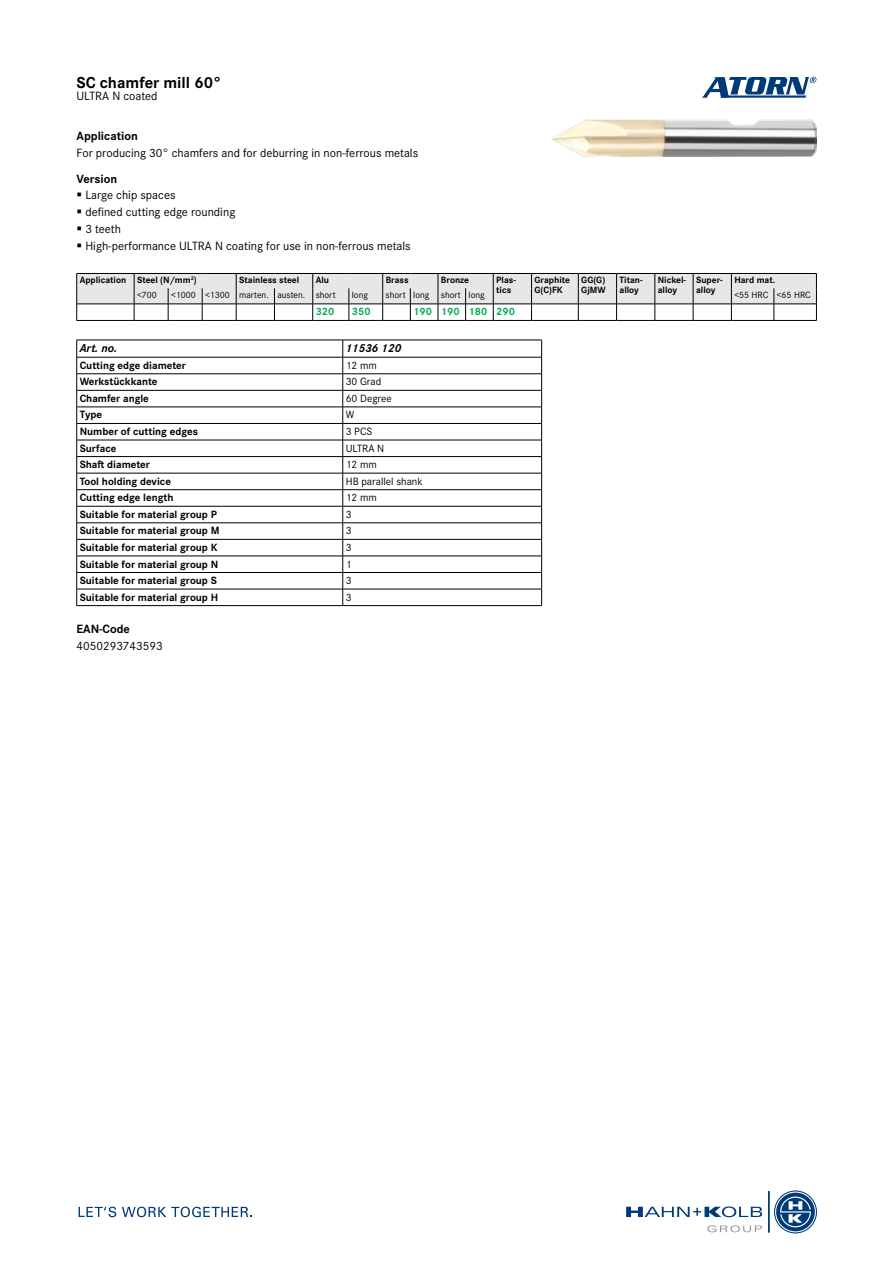
<style>
.page{position:relative;width:893px;height:1263px;background:#fff}
.page>*{position:absolute;margin:0;border:0;box-sizing:border-box;transform-origin:0 0}
.t1{font:700 16.5px "Corporate S Pro";color:#000}
.t2{font:12.45px/16.8px "Corporate S Pro";color:#000}
.t3{font:700 12.45px "Corporate S Pro";color:#000}
.t4{font:12.45px "Corporate S";color:#000}
.t5{font:italic 700 12px "Corporate S Pro";color:#000}
.t6{font:700 10.95px "Corporate S Pro";color:#000}
.t7{font:10.95px "Corporate S Pro";color:#000}
.t8{font:700 10.95px "Corporate S Pro";color:#00ab4e}
.t9{font:700 9.45px/9.4px "Corporate S Pro";color:#000}
.t10{font:9.45px "Corporate S Pro";color:#000}
</style>
<div class="page">
<img style="left:553px;top:119px;width:263px;height:37px">
<svg style="left:702px;top:77px;width:114px;height:21px"></svg>
<svg style="left:626px;top:1206px;width:136px;height:11px"></svg>
<hr style="left:768px;top:1191px;width:1px;height:41px;background:#003b78">
<svg style="left:775px;top:1191px;width:41px;height:42px"></svg>
<div style="left:774px;top:1191px;width:42px;height:42px;border:2px solid #fff;border-radius:50%"></div>
<div style="left:774px;top:1191px;width:42px;height:42px;border:1px solid #003b78;border-radius:50%"></div>
<svg style="left:707px;top:1225px;width:55px;height:7px"></svg>
<svg style="left:79px;top:1207px;width:37px;height:10px"></svg>
<svg style="left:122px;top:1206px;width:130px;height:11px"></svg>
<svg style="left:76px;top:273px;width:741px;height:48px"></svg>
<hr style="left:774px;top:320px;width:43px;height:1px;background:#000">
<hr style="left:77px;top:340px;width:266px;height:1px;background:#000">
<hr style="left:343px;top:340px;width:199px;height:1px;background:#000">
<hr style="left:77px;top:357px;width:266px;height:1px;background:#000">
<hr style="left:343px;top:357px;width:199px;height:1px;background:#000">
<hr style="left:77px;top:373px;width:266px;height:1px;background:#000">
<hr style="left:343px;top:373px;width:199px;height:1px;background:#000">
<hr style="left:77px;top:390px;width:266px;height:1px;background:#000">
<hr style="left:343px;top:390px;width:199px;height:1px;background:#000">
<hr style="left:77px;top:407px;width:266px;height:1px;background:#000">
<hr style="left:343px;top:407px;width:199px;height:1px;background:#000">
<hr style="left:77px;top:423px;width:266px;height:1px;background:#000">
<hr style="left:343px;top:423px;width:199px;height:1px;background:#000">
<hr style="left:77px;top:440px;width:266px;height:1px;background:#000">
<hr style="left:343px;top:440px;width:199px;height:1px;background:#000">
<hr style="left:77px;top:456px;width:266px;height:1px;background:#000">
<hr style="left:343px;top:456px;width:199px;height:1px;background:#000">
<hr style="left:77px;top:473px;width:266px;height:1px;background:#000">
<hr style="left:343px;top:473px;width:199px;height:1px;background:#000">
<hr style="left:77px;top:489px;width:266px;height:1px;background:#000">
<hr style="left:343px;top:489px;width:199px;height:1px;background:#000">
<hr style="left:77px;top:506px;width:266px;height:1px;background:#000">
<hr style="left:343px;top:506px;width:199px;height:1px;background:#000">
<hr style="left:77px;top:522px;width:266px;height:1px;background:#000">
<hr style="left:343px;top:522px;width:199px;height:1px;background:#000">
<hr style="left:77px;top:539px;width:266px;height:1px;background:#000">
<hr style="left:343px;top:539px;width:199px;height:1px;background:#000">
<hr style="left:77px;top:556px;width:266px;height:1px;background:#000">
<hr style="left:343px;top:556px;width:199px;height:1px;background:#000">
<hr style="left:77px;top:572px;width:266px;height:1px;background:#000">
<hr style="left:343px;top:572px;width:199px;height:1px;background:#000">
<hr style="left:77px;top:589px;width:266px;height:1px;background:#000">
<svg style="left:76px;top:340px;width:1px;height:265px"></svg>
<hr style="left:77px;top:605px;width:266px;height:1px;background:#000">
<hr style="left:343px;top:589px;width:199px;height:1px;background:#000">
<svg style="left:342px;top:340px;width:1px;height:265px"></svg>
<svg style="left:541px;top:340px;width:1px;height:265px"></svg>
<hr style="left:343px;top:605px;width:199px;height:1px;background:#000">
<h1 class="t1" style="left:77px;top:69px;width:146px">SC chamfer mill 60°</h1>
<p class="t4" style="left:77px;top:87px;width:83px">ULTRA N coated</p>
<p class="t3" style="left:77px;top:126px;width:63px">Application</p>
<p class="t2" style="left:77px;top:144px;width:343px">For producing 30° chamfers and for deburring in non-ferrous metals</p>
<p class="t3" style="left:77px;top:169px;width:42px">Version</p>
<p class="t2" style="left:85px;top:186px;width:327px">Large chip spaces<br>defined cutting edge rounding<br>3 teeth<br>High-performance ULTRA N coating for use in non-ferrous metals</p>
<p class="t9" style="left:80px;top:275px;width:119px">Application Steel (N/mm<sup>2</sup>)</p>
<p class="t9" style="left:239px;top:275px;width:62px">Stainless steel</p>
<p class="t9" style="left:316px;top:275px;width:15px">Alu</p>
<p class="t9" style="left:386px;top:275px;width:25px">Brass</p>
<p class="t9" style="left:441px;top:275px;width:30px">Bronze</p>
<p class="t9" style="left:496px;top:275px;width:21px">Plas&shy;tics</p>
<p class="t9" style="left:534px;top:275px;width:37px">Graphite<br>G(C)FK</p>
<p class="t9" style="left:581px;top:275px;width:26px">GG(G)<br>GjMW</p>
<p class="t9" style="left:619px;top:275px;width:25px">Titan&shy;alloy</p>
<p class="t9" style="left:658px;top:275px;width:30px">Nickel&shy;alloy</p>
<p class="t9" style="left:696px;top:275px;width:28px">Super&shy;alloy</p>
<p class="t9" style="left:734px;top:275px;width:42px">Hard mat.</p>
<p class="t10" style="left:137px;top:288px;width:21px">&lt;700</p>
<p class="t10" style="left:171px;top:288px;width:166px">&lt;1000 &lt;1300 marten. austen. short</p>
<p class="t10" style="left:352px;top:288px;width:18px">long</p>
<p class="t10" style="left:386px;top:288px;width:101px">short long short long</p>
<p class="t10" style="left:734px;top:288px;width:78px">&lt;55 HRC &lt;65 HRC</p>
<p class="t8" style="left:316px;top:303px;width:20px">320</p>
<p class="t8" style="left:352px;top:303px;width:20px">350</p>
<p class="t8" style="left:413px;top:303px;width:103px">190 190 180 290</p>
<p class="t5" style="left:80px;top:339px;width:39px">Art. no.</p>
<p class="t5" style="left:346px;top:339px;width:57px">11536 120</p>
<p class="t6" style="left:80px;top:357px;width:108px">Cutting edge diameter</p>
<p class="t7" style="left:346px;top:357px;width:33px">12 mm</p>
<p class="t6" style="left:80px;top:373px;width:79px">Werkstückkante</p>
<p class="t7" style="left:346px;top:374px;width:37px">30 Grad</p>
<p class="t6" style="left:80px;top:390px;width:71px">Chamfer angle</p>
<p class="t7" style="left:346px;top:390px;width:48px">60 Degree</p>
<p class="t6" style="left:80px;top:406px;width:24px">Type</p>
<p class="t7" style="left:346px;top:407px;width:10px">W</p>
<p class="t6" style="left:80px;top:423px;width:120px">Number of cutting edges</p>
<p class="t7" style="left:346px;top:423px;width:28px">3 PCS</p>
<p class="t6" style="left:80px;top:439px;width:38px">Surface</p>
<p class="t7" style="left:346px;top:440px;width:40px">ULTRA N</p>
<p class="t6" style="left:80px;top:456px;width:72px">Shaft diameter</p>
<p class="t7" style="left:346px;top:457px;width:33px">12 mm</p>
<p class="t6" style="left:80px;top:472px;width:93px">Tool holding device</p>
<p class="t7" style="left:346px;top:473px;width:78px">HB parallel shank</p>
<p class="t6" style="left:80px;top:489px;width:95px">Cutting edge length</p>
<p class="t7" style="left:346px;top:490px;width:33px">12 mm</p>
<p class="t6" style="left:80px;top:506px;width:139px">Suitable for material group P</p>
<p class="t7" style="left:346px;top:506px;width:7px">3</p>
<p class="t6" style="left:80px;top:522px;width:141px">Suitable for material group M</p>
<p class="t7" style="left:346px;top:523px;width:7px">3</p>
<p class="t6" style="left:80px;top:539px;width:139px">Suitable for material group K</p>
<p class="t7" style="left:346px;top:539px;width:7px">3</p>
<p class="t6" style="left:80px;top:555px;width:140px">Suitable for material group N</p>
<p class="t7" style="left:346px;top:556px;width:7px">1</p>
<p class="t6" style="left:80px;top:572px;width:139px">Suitable for material group S</p>
<p class="t7" style="left:346px;top:572px;width:7px">3</p>
<p class="t6" style="left:80px;top:588px;width:140px">Suitable for material group H</p>
<p class="t7" style="left:346px;top:589px;width:7px">3</p>
<p class="t3" style="left:77px;top:619px;width:55px">EAN-Code</p>
<p class="t2" style="left:77px;top:636px;width:88px">4050293743593</p>
</div>
